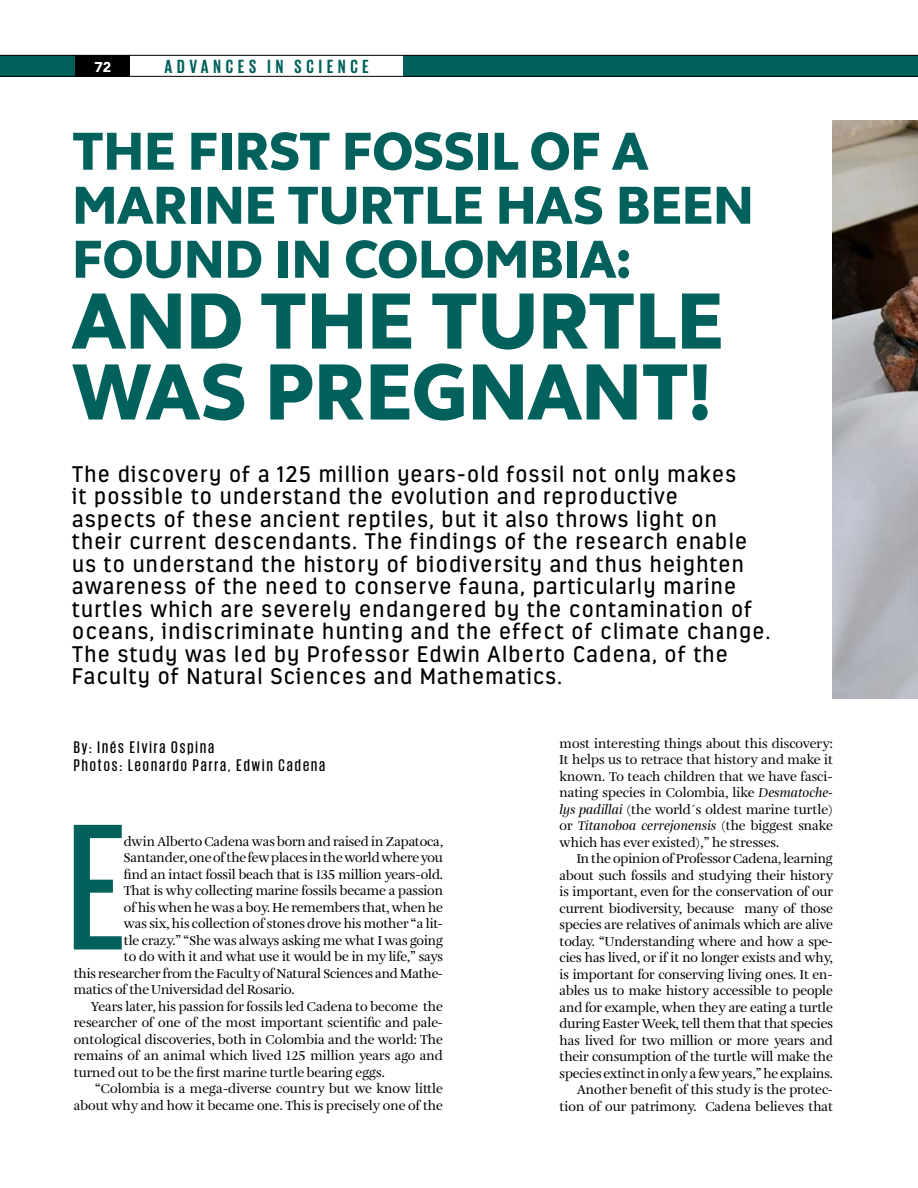
<style>
.page{position:relative;width:918px;height:1188px;background:#fff}
.page>*{position:absolute;margin:0;border:0;box-sizing:border-box;transform-origin:0 0}
.t1{font:500 183.9px "Giorgio Sans";color:#02615c}
.t2{font:800 82.05px/70.9px "FS Elliot Pro";color:#02615c;scale:.94 1}
.t3{font:800 55.05px/54px "FS Elliot Pro";color:#02615c;scale:.94 1}
.t4{font:22.5px/22.5px "Estandar";letter-spacing:.06em;color:#000}
.t5{font:700 19.5px "Giorgio Sans";letter-spacing:.25em;color:#02615c}
.t6{font:500 17.25px/18px "Giorgio Sans";letter-spacing:.12em;color:#000}
.t7{font:900 14.25px "Avenir";color:#fff}
.t8{font:13.5px/16.5px "Amalia Pro";letter-spacing:-.01em;color:#000;text-align:justify}
.s1{font-style:italic}
</style>
<div class="page">
<svg style="left:0;top:55px;width:918px;height:22px"></svg>
<img style="left:833px;top:120px;width:85px;height:578px">
<p class="t7" style="left:95px;top:55px;width:18px">72</p>
<h3 class="t5" style="left:165px;top:57px;width:206px">ADVANCES IN SCIENCE</h3>
<h3 class="t3" style="left:72px;top:124px;width:726px">THE FIRST FOSSIL OF A<br>MARINE TURTLE HAS BEEN<br>FOUND IN COLOMBIA:</h3>
<h2 class="t2" style="left:72px;top:285px;width:694px">AND THE TURTLE<br>WAS PREGNANT!</h2>
<p class="t4" style="left:72px;top:463px;width:700px">The discovery of a 125 million years-old fossil not only makes<br>it possible to understand the evolution and reproductive<br>aspects of these ancient reptiles, but it also throws light on their current descendants. The findings of the research enable us to understand the history of biodiversity and thus heighten awareness of the need to conserve fauna, particularly marine turtles which are severely endangered by the contamination of oceans, indiscriminate hunting and the effect of climate change.<br>The study was led by Professor Edwin Alberto Cadena, of the Faculty of Natural Sciences and Mathematics.</p>
<p class="t6" style="left:74px;top:738px;width:253px">By: Inés Elvira Ospina<br>Photos: Leonardo Parra, Edwin Cadena</p>
<h1 class="t1" style="left:69px;top:797px;width:58px">E</h1>
<p class="t8" style="left:124px;top:834px;width:321px">dwin Alberto Cadena was born and raised in Zapatoca,</p>
<p class="t8" style="left:124px;top:850px;width:321px">Santander, one of the few places in the world where you</p>
<p class="t8" style="left:124px;top:867px;width:321px">find an intact fossil beach that is 135 million years-old.</p>
<p class="t8" style="left:124px;top:883px;width:321px">That is why collecting marine fossils became a passion</p>
<p class="t8" style="left:124px;top:900px;width:321px">of his when he was a boy. He remembers that, when he</p>
<p class="t8" style="left:124px;top:916px;width:321px">was six, his collection of stones drove his mother “a lit-</p>
<p class="t8" style="left:124px;top:933px;width:321px">tle crazy.” “She was always asking me what I was going</p>
<p class="t8" style="left:124px;top:949px;width:321px">to do with it and what use it would be in my life,” says</p>
<p class="t8" style="left:74px;top:966px;width:371px">this researcher from the Faculty of Natural Sciences and Mathe-</p>
<p class="t8" style="left:74px;top:982px;width:222px">matics of the Universidad del Rosario.</p>
<p class="t8" style="left:91px;top:999px;width:354px">Years later, his passion for fossils led Cadena to become the</p>
<p class="t8" style="left:74px;top:1015px;width:371px">researcher of one of the most important scientific and pale-</p>
<p class="t8" style="left:74px;top:1032px;width:371px">ontological discoveries, both in Colombia and the world: The</p>
<p class="t8" style="left:74px;top:1048px;width:371px">remains of an animal which lived 125 million years ago and</p>
<p class="t8" style="left:74px;top:1065px;width:313px">turned out to be the first marine turtle bearing eggs.</p>
<p class="t8" style="left:95px;top:1081px;width:349px">“Colombia is a mega-diverse country but we know little</p>
<p class="t8" style="left:74px;top:1098px;width:371px">about why and how it became one. This is precisely one of the</p>
<p class="t8" style="left:560px;top:736px;width:275px">most interesting things about this discovery:<br>It helps us to retrace that history and make it known. To teach children that we have fasci&shy;nating species in Colombia, like <span class="s1">Desmatoche&shy;lys padillai</span> (the world´s oldest marine turtle) or <span class="s1">Titanoboa cerrejonensis</span> (the biggest snake which has ever existed),” he stresses.</p>
<p class="t8" style="left:560px;top:851px;width:275px;text-align:right">In the opinion of Professor Cadena, learning about such fossils and studying their history is important, even for the conservation of our current biodiversity, because many of those species are relatives of animals which are alive today. “Understanding where and how a spe&shy;cies has lived, or if it no longer exists and why, is important for conserving living ones. It en&shy;ables us to make history accessible to people and for example, when they are eating a turtle during Easter Week, tell them that that species has lived for two million or more years and their consumption of the turtle will make the species extinct in only a few years,” he explains.<br>Another benefit of this study is the protec&shy;tion of our patrimony. Cadena believes that</p>
</div>
